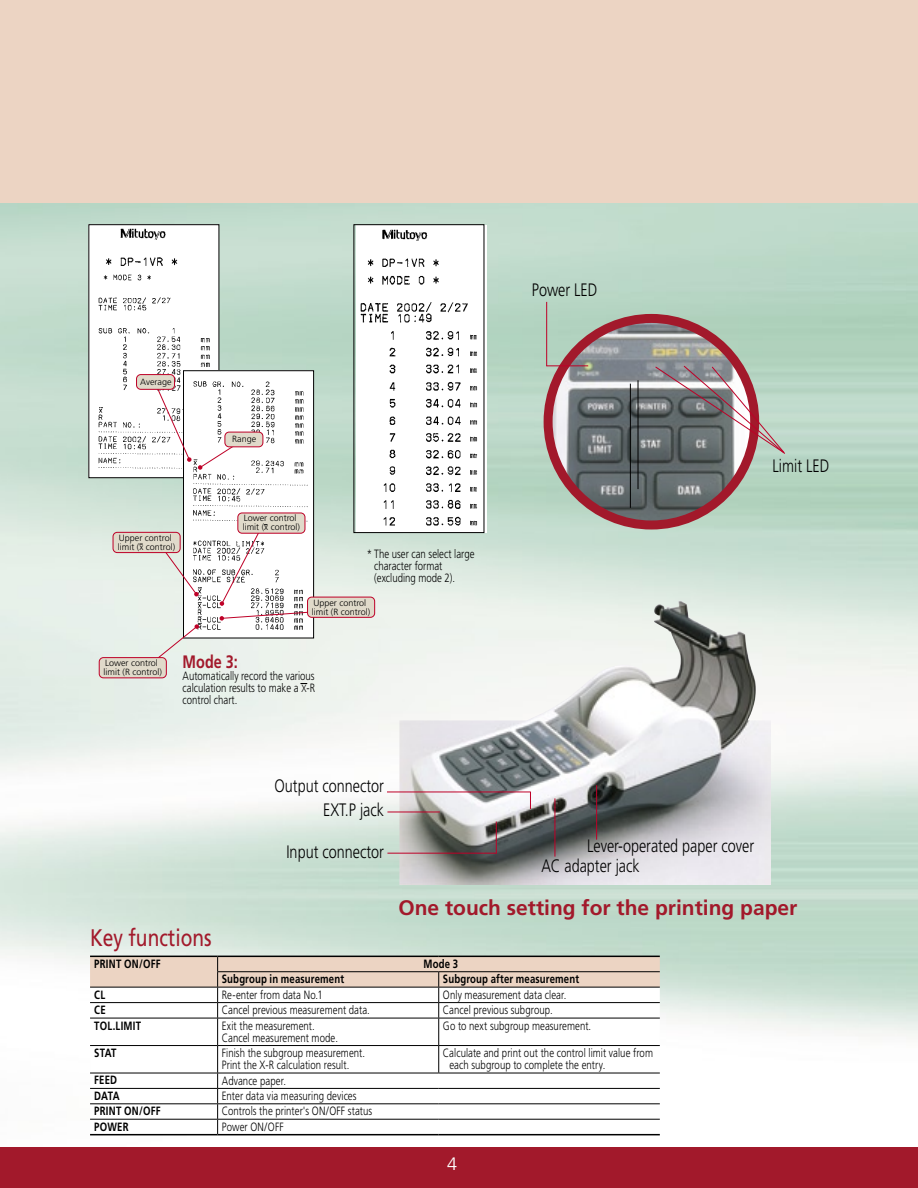
<style>
.page{position:relative;width:918px;height:1188px;background:#fff}
.page>*{position:absolute;margin:0;border:0;box-sizing:border-box;transform-origin:0 0}
.t1{font:24px "Frutiger";color:#a2192b;scale:.8 1}
._03_Text_9pt{font:700 21px "Frutiger";color:#a2192b}
._04_8pt_Book{font:300 18px "Frutiger";color:#000;scale:.8 1}
.t2{font:300 18px "Frutiger";color:#fff}
.t3{font:300 12px/12px "Frutiger";letter-spacing:.005em;color:#000;scale:.8 1}
.t4{font:700 12px "Frutiger";letter-spacing:.015em;color:#000;scale:.8 1}
.t5{font:300 9px/9px "Frutiger";color:#000}
.s1{font-size:10.5px}
</style>
<div class="page">
<img style="left:0;top:203px;width:918px;height:945px">
<div style="left:0;top:1148px;width:918px;height:40px;background:#a2192b"></div>
<div style="left:0;top:0;width:918px;height:203px;background:#ecd4c3"></div>
<svg style="left:89px;top:225px;width:395px;height:308px"></svg>
<img style="left:185px;top:373px;width:127px;height:263px">
<div style="left:183px;top:371px;width:131px;height:267px;border:1px solid #000"></div>
<svg style="left:155px;top:384px;width:37px;height:78px"></svg>
<svg style="left:198px;top:436px;width:50px;height:34px"></svg>
<svg style="left:160px;top:546px;width:39px;height:50px"></svg>
<svg style="left:152px;top:624px;width:47px;height:39px;background:#e4e6e1"></svg>
<div style="left:225px;top:432px;width:38px;height:15px;background:#e0daca;border-radius:4px"></div>
<div style="left:225px;top:432px;width:38px;height:15px;border:1px solid #be0027;border-radius:4px"></div>
<div style="left:137px;top:375px;width:38px;height:14px;background:#e0daca;border-radius:4px"></div>
<div style="left:136px;top:374px;width:39px;height:16px;border:1px solid #be0027;border-radius:4px"></div>
<div style="left:113px;top:532px;width:67px;height:21px;background:#e0daca;border-radius:4px"></div>
<div style="left:113px;top:532px;width:67px;height:21px;border:1px solid #be0027;border-radius:4px"></div>
<div style="left:238px;top:513px;width:67px;height:20px;background:#e0daca;border-radius:4px"></div>
<div style="left:238px;top:513px;width:67px;height:20px;border:1px solid #be0027;border-radius:4px"></div>
<div style="left:308px;top:597px;width:67px;height:20px;background:#e0daca;border-radius:4px"></div>
<div style="left:307px;top:597px;width:68px;height:21px;border:1px solid #be0027;border-radius:4px"></div>
<div style="left:99px;top:658px;width:67px;height:20px;background:#e0daca;border-radius:4px"></div>
<div style="left:99px;top:657px;width:68px;height:21px;border:1px solid #be0027;border-radius:4px"></div>
<svg style="left:220px;top:524px;width:101px;height:97px"></svg>
<img style="left:399px;top:601px;width:371px;height:284px">
<img style="left:548px;top:318px;width:207px;height:207px;border-radius:50%">
<div style="left:544px;top:314px;width:215px;height:216px;border:9px solid #a2192b;border-radius:50%"></div>
<hr style="left:546px;top:365px;width:42px;height:1px;background:#be0027">
<hr style="left:546px;top:302px;width:1px;height:64px;background:#be0027">
<svg style="left:655px;top:365px;width:131px;height:90px;background:#979291"></svg>
<hr style="left:630px;top:384px;width:1px;height:124px;background:#000">
<hr style="left:638px;top:380px;width:1px;height:109px;background:#000">
<hr style="left:387px;top:812px;width:53px;height:1px;background:#be0027">
<svg style="left:530px;top:792px;width:1px;height:17px"></svg>
<hr style="left:555px;top:798px;width:1px;height:59px;background:#be0027">
<hr style="left:596px;top:785px;width:1px;height:55px;background:#be0027">
<hr style="left:496px;top:822px;width:1px;height:31px;background:#be0027">
<hr style="left:387px;top:853px;width:110px;height:1px;background:#be0027">
<hr style="left:387px;top:792px;width:143px;height:1px;background:#be0027">
<svg style="left:90px;top:956px;width:570px;height:178px"></svg>
<hr style="left:439px;top:1119px;width:221px;height:1px;background:#000">
<hr style="left:90px;top:1134px;width:128px;height:1px;background:#000">
<hr style="left:218px;top:1134px;width:221px;height:1px;background:#000">
<hr style="left:439px;top:1134px;width:221px;height:1px;background:#000">
<p class="t5" style="left:140px;top:377px;width:33px">Average</p>
<p class="t5" style="left:118px;top:533px;width:59px">Upper control limit (x control)</p>
<p class="t5" style="left:232px;top:435px;width:26px">Range</p>
<p class="t5" style="left:243px;top:514px;width:59px">Lower control limit (x control)</p>
<p class="t3" style="left:374px;top:548px;width:127px;text-indent:-8px">* The user can select large character format (excluding mode 2).</p>
<p class="t5" style="left:312px;top:598px;width:60px">Upper control limit (R control)</p>
<p class="t5" style="left:104px;top:658px;width:136px">Lower control<br>limit (R control) <sup>Mode</sup> <sup>3:</sup></p>
<p class="t3" style="left:183px;top:670px;width:167px;text-align:justify">Automatically record the various calculation results to make a <span class="s1">X</span>-R control chart.</p>
<p class="_04_8pt_Book" style="left:274px;top:776px;width:139px">Output connector</p>
<p class="_04_8pt_Book" style="left:323px;top:799px;width:77px">EXT.P jack</p>
<p class="_04_8pt_Book" style="left:286px;top:841px;width:124px">Input connector</p>
<p class="_04_8pt_Book" style="left:532px;top:280px;width:84px">Power LED</p>
<p class="_04_8pt_Book" style="left:773px;top:456px;width:72px">Limit LED</p>
<p class="_04_8pt_Book" style="left:587px;top:836px;width:210px">Lever-operated paper cover</p>
<p class="_04_8pt_Book" style="left:541px;top:855px;width:125px">AC adapter jack</p>
<p class="_03_Text_9pt" style="left:398px;top:896px;width:401px">One touch setting for the printing paper</p>
<p class="t1" style="left:90px;top:924px;width:154px">Key functions</p>
<p class="t4" style="left:94px;top:957px;width:84px">PRINT ON/OFF</p>
<p class="t4" style="left:424px;top:957px;width:45px">Mode 3</p>
<p class="t4" style="left:222px;top:972px;width:154px">Subgroup in measurement</p>
<p class="t4" style="left:443px;top:972px;width:172px">Subgroup after measurement</p>
<p class="t4" style="left:94px;top:987px;width:15px">CL</p>
<p class="t3" style="left:222px;top:988px;width:128px">Re-enter from data No.1</p>
<p class="t3" style="left:443px;top:988px;width:156px">Only measurement data clear.</p>
<p class="t4" style="left:94px;top:1003px;width:16px">CE</p>
<p class="t3" style="left:222px;top:1004px;width:187px">Cancel previous measurement data.</p>
<p class="t3" style="left:443px;top:1004px;width:139px">Cancel previous subgroup.</p>
<p class="t4" style="left:94px;top:1018px;width:60px">TOL.LIMIT</p>
<p class="t3" style="left:222px;top:1019px;width:118px">Exit the measurement.</p>
<p class="t3" style="left:222px;top:1031px;width:147px">Cancel measurement mode.</p>
<p class="t3" style="left:443px;top:1019px;width:187px">Go to next subgroup measurement.</p>
<p class="t4" style="left:94px;top:1046px;width:29px">STAT</p>
<p class="t3" style="left:222px;top:1047px;width:181px">Finish the subgroup measurement.</p>
<p class="t3" style="left:222px;top:1059px;width:161px">Print the X-R calculation result.</p>
<p class="t4" style="left:94px;top:1073px;width:30px">FEED</p>
<p class="t3" style="left:222px;top:1074px;width:82px">Advance paper.</p>
<p class="t4" style="left:94px;top:1089px;width:33px">DATA</p>
<p class="t3" style="left:222px;top:1090px;width:170px">Enter data via measuring devices</p>
<p class="t4" style="left:94px;top:1104px;width:84px">PRINT ON/OFF</p>
<p class="t3" style="left:222px;top:1105px;width:190px">Controls the printer's ON/OFF status</p>
<p class="t4" style="left:94px;top:1119px;width:44px">POWER</p>
<p class="t3" style="left:222px;top:1121px;width:79px">Power ON/OFF</p>
<p class="t3" style="left:449px;top:1047px;width:256px;text-indent:-6px">Calculate and print out the control limit value from each subgroup to complete the entry.</p>
<p class="t2" style="left:447px;top:1154px;width:12px">4</p>
</div>
